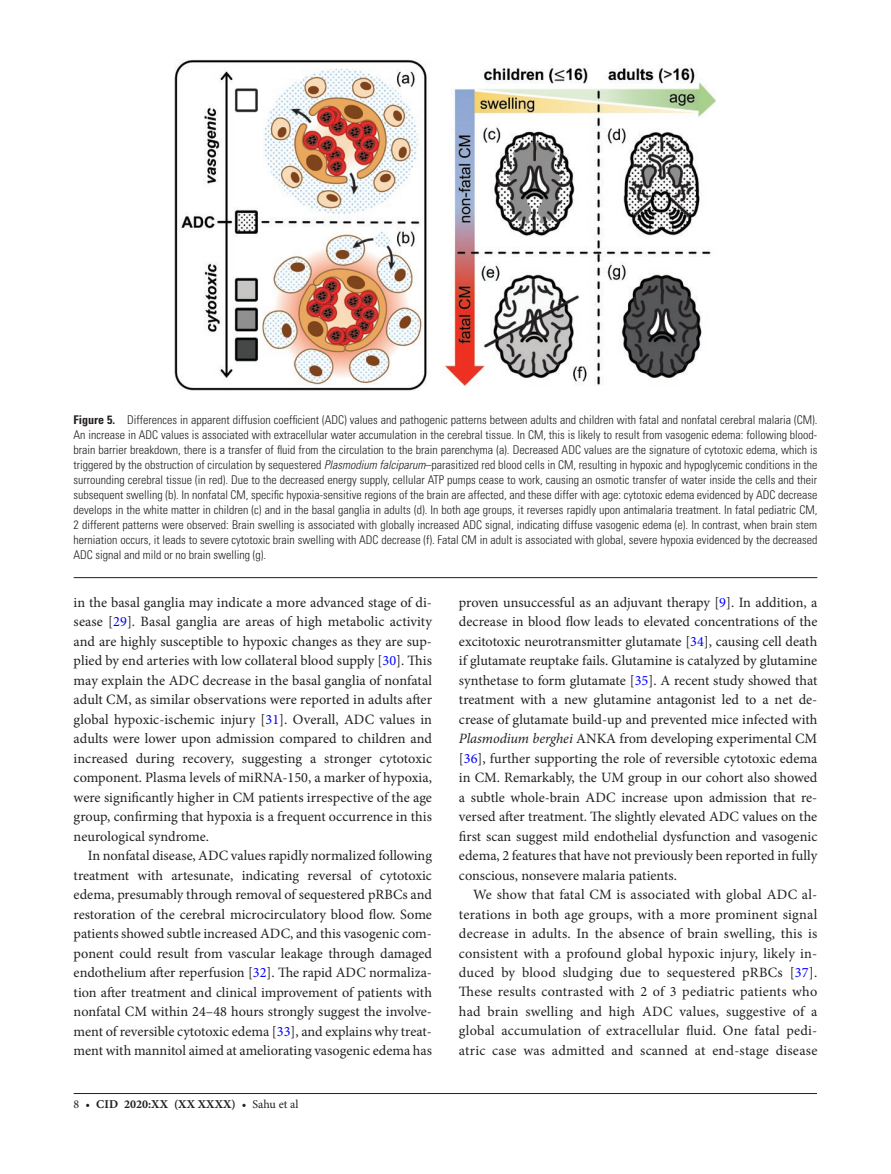
<style>
.page{position:relative;width:891px;height:1174px;background:#fff}
.page>*{position:absolute;margin:0;border:0;box-sizing:border-box;transform-origin:0 0}
.t1{font:14.25px/19.5px "Minion Pro";letter-spacing:.005em;color:#231f20;text-align:justify}
.t2{font:300 condensed 12px/15px "Univers LT Std";color:#231f20;text-align:justify}
.t3{font:700 12px "Minion Pro";letter-spacing:.01em;color:#231f20}
.s1{font-weight:700}
.s2{font-style:italic}
.s3{color:#00f}
.s4{font-weight:400}
</style>
<div class="page">
<hr style="left:74px;top:1093px;width:743px;height:1px;background:#231f20">
<hr style="left:74px;top:577px;width:743px;height:1px;background:#231f20">
<img style="left:175px;top:59px;width:541px;height:331px">
<p class="t2" style="left:74px;top:413px;width:745px"><span class="s1">Figure 5.</span> Differences in apparent diffusion coefficient (ADC) values and pathogenic patterns between adults and children with fatal and nonfatal cerebral malaria (CM).<br>An increase in ADC values is associated with extracellular water accumulation in the cerebral tissue. In CM, this is likely to result from vasogenic edema: following blood&shy;brain barrier breakdown, there is a transfer of fluid from the circulation to the brain parenchyma (a). Decreased ADC values are the signature of cytotoxic edema, which is triggered by the obstruction of circulation by sequestered <span class="s2">Plasmodium falciparum</span>–parasitized red blood cells in CM, resulting in hypoxic and hypoglycemic conditions in the surrounding cerebral tissue (in red). Due to the decreased energy supply, cellular ATP pumps cease to work, causing an osmotic transfer of water inside the cells and their subsequent swelling (b). In nonfatal CM, specific hypoxia-sensitive regions of the brain are affected, and these differ with age: cytotoxic edema evidenced by ADC decrease develops in the white matter in children (c) and in the basal ganglia in adults (d). In both age groups, it reverses rapidly upon antimalaria treatment. In fatal pediatric CM, 2 different patterns were observed: Brain swelling is associated with globally increased ADC signal, indicating diffuse vasogenic edema (e). In contrast, when brain stem herniation occurs, it leads to severe cytotoxic brain swelling with ADC decrease (f). Fatal CM in adult is associated with global, severe hypoxia evidenced by the decreased ADC signal and mild or no brain swelling (g).</p>
<p class="t1" style="left:74px;top:592px;width:360px">in the basal ganglia may indicate a more advanced stage of di&shy;sease [<span class="s3">29</span>]. Basal ganglia are areas of high metabolic activity and are highly susceptible to hypoxic changes as they are sup&shy;plied by end arteries with low collateral blood supply [<span class="s3">30</span>]. This may explain the ADC decrease in the basal ganglia of nonfatal adult CM, as similar observations were reported in adults after global hypoxic-ischemic injury [<span class="s3">31</span>]. Overall, ADC values in adults were lower upon admission compared to children and increased during recovery, suggesting a stronger cytotoxic component. Plasma levels of miRNA-150, a marker of hypoxia, were significantly higher in CM patients irrespective of the age group, confirming that hypoxia is a frequent occurrence in this neurological syndrome.</p>
<p class="t1" style="left:74px;top:846px;width:360px;text-indent:14px">In nonfatal disease, ADC values rapidly normalized following treatment with artesunate, indicating reversal of cytotoxic edema, presumably through removal of sequestered pRBCs and restoration of the cerebral microcirculatory blood flow. Some patients showed subtle increased ADC, and this vasogenic com&shy;ponent could result from vascular leakage through damaged endothelium after reperfusion [<span class="s3">32</span>]. The rapid ADC normaliza&shy;tion after treatment and clinical improvement of patients with nonfatal CM within 24–48 hours strongly suggest the involve&shy;ment of reversible cytotoxic edema [<span class="s3">33</span>], and explains why treat&shy;ment with mannitol aimed at ameliorating vasogenic edema has</p>
<p class="t3" style="left:74px;top:1095px;width:226px"><span class="s4">8 •</span> cid 2020:XX (XX XXXX) <span class="s4">• Sahu et al</span></p>
<p class="t1" style="left:459px;top:592px;width:360px">proven unsuccessful as an adjuvant therapy [<span class="s3">9</span>]. In addition, a decrease in blood flow leads to elevated concentrations of the excitotoxic neurotransmitter glutamate [<span class="s3">34</span>], causing cell death if glutamate reuptake fails. Glutamine is catalyzed by glutamine synthetase to form glutamate [<span class="s3">35</span>]. A recent study showed that treatment with a new glutamine antagonist led to a net de&shy;crease of glutamate build-up and prevented mice infected with <span class="s2">Plasmodium berghei</span> ANKA from developing experimental CM [<span class="s3">36</span>], further supporting the role of reversible cytotoxic edema in CM. Remarkably, the UM group in our cohort also showed a subtle whole-brain ADC increase upon admission that re&shy;versed after treatment. The slightly elevated ADC values on the first scan suggest mild endothelial dysfunction and vasogenic edema, 2 features that have not previously been reported in fully conscious, nonsevere malaria patients.</p>
<p class="t1" style="left:459px;top:885px;width:360px;text-indent:14px">We show that fatal CM is associated with global ADC al&shy;terations in both age groups, with a more prominent signal decrease in adults. In the absence of brain swelling, this is consistent with a profound global hypoxic injury, likely in&shy;duced by blood sludging due to sequestered pRBCs [<span class="s3">37</span>].<br>These results contrasted with 2 of 3 pediatric patients who had brain swelling and high ADC values, suggestive of a global accumulation of extracellular fluid. One fatal pedi&shy;atric case was admitted and scanned at end-stage disease</p>
</div>
